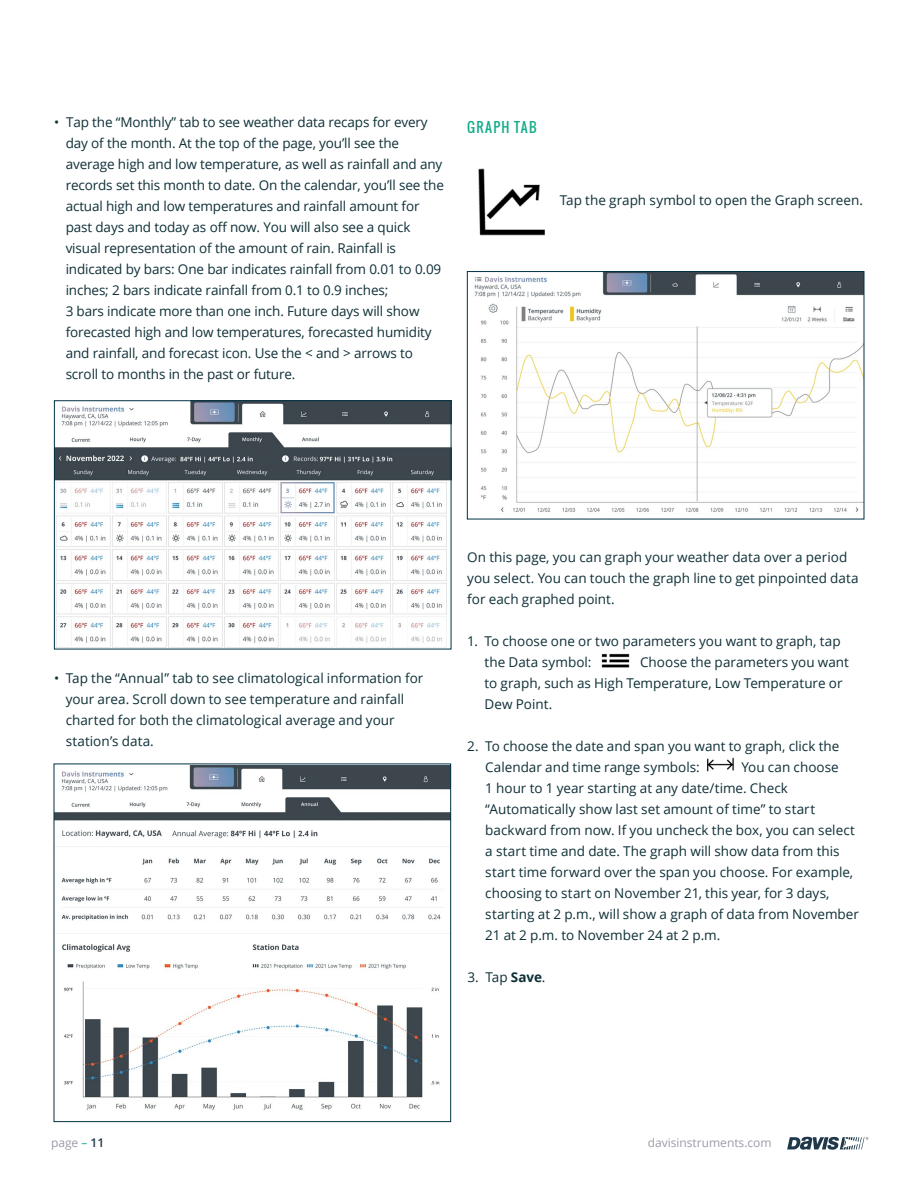
<style>
.page{position:relative;width:918px;height:1188px;background:#fff}
.page>*{position:absolute;margin:0;border:0;box-sizing:border-box;transform-origin:0 0}
.t1{font:13.5px/21px "Open Sans";letter-spacing:-.005em;color:#0e2f37}
.t2{font:13.5px "Oswald";letter-spacing:.095em;color:#16ac8b}
.t3{font:12px "Open Sans";color:#9a9da8}
.s1{font-weight:700}
.s2{color:#15ab8a}
.s3{font-weight:600;color:#1e384a}
</style>
<div class="page">
<svg style="left:787px;top:1137px;width:81px;height:13px"></svg>
<img style="left:56px;top:766px;width:393px;height:344px">
<div style="left:54px;top:764px;width:397px;height:358px;border:1px solid #003146"></div>
<img style="left:478px;top:168px;width:67px;height:68px">
<img style="left:474px;top:273px;width:388px;height:239px">
<div style="left:467px;top:271px;width:397px;height:248px;border:1px solid #003146"></div>
<img style="left:601px;top:653px;width:29px;height:15px">
<img style="left:707px;top:757px;width:27px;height:14px">
<img style="left:56px;top:402px;width:393px;height:245px">
<div style="left:54px;top:400px;width:397px;height:249px;border:1px solid #003146"></div>
<p class="t1" style="left:66px;top:111px;width:380px;text-indent:-11px">• Tap the “Monthly” tab to see weather data recaps for every day of the month. At the top of the page, you’ll see the average high and low temperature, as well as rainfall and any records set this month to date. On the calendar, you’ll see the actual high and low temperatures and rainfall amount for past days and today as off now. You will also see a quick visual representation of the amount of rain. Rainfall is indicated by bars: One bar indicates rainfall from 0.01 to 0.09 inches; 2 bars indicate rainfall from 0.1 to 0.9 inches;<br>3 bars indicate more than one inch. Future days will show forecasted high and low temperatures, forecasted humidity and rainfall, and forecast icon. Use the &lt; and &gt; arrows to scroll to months in the past or future.</p>
<p class="t2" style="left:467px;top:117px;width:71px">GRAPH TAB</p>
<p class="t1" style="left:560px;top:189px;width:305px">Tap the graph symbol to open the Graph screen.</p>
<p class="t1" style="left:66px;top:667px;width:359px;text-indent:-12px">• Tap the “Annual” tab to see climatological information for your area. Scroll down to see temperature and rainfall charted for both the climatological average and your station’s data.</p>
<p class="t1" style="left:467px;top:546px;width:393px">On this page, you can graph your weather data over a period you select. You can touch the graph line to get pinpointed data for each graphed point.</p>
<p class="t1" style="left:485px;top:630px;width:358px;text-indent:-17px">1. To choose one or two parameters you want to graph, tap the Data symbol:</p>
<p class="t1" style="left:485px;top:651px;width:366px;text-indent:156px">Choose the parameters you want to graph, such as High Temperature, Low Temperature or<br>Dew Point.</p>
<p class="t1" style="left:485px;top:735px;width:356px;text-indent:-18px">2. To choose the date and span you want to graph, click the<br>Calendar and time range symbols:</p>
<p class="t1" style="left:485px;top:756px;width:375px;text-indent:256px">You can choose<br>1 hour to 1 year starting at any date/time. Check “Automatically show last set amount of time” to start backward from now. If you uncheck the box, you can select a start time and date. The graph will show data from this start time forward over the span you choose. For example, choosing to start on November 21, this year, for 3 days, starting at 2 p.m., will show a graph of data from November 21 at 2 p.m. to November 24 at 2 p.m.</p>
<p class="t1" style="left:467px;top:966px;width:80px">3. Tap <span class="s1">Save</span>.</p>
<p class="t3" style="left:51px;top:1135px;width:55px">page <span class="s2">–</span> <span class="s3">11</span></p>
<p class="t3" style="left:648px;top:1135px;width:125px">davisinstruments.com</p>
</div>
